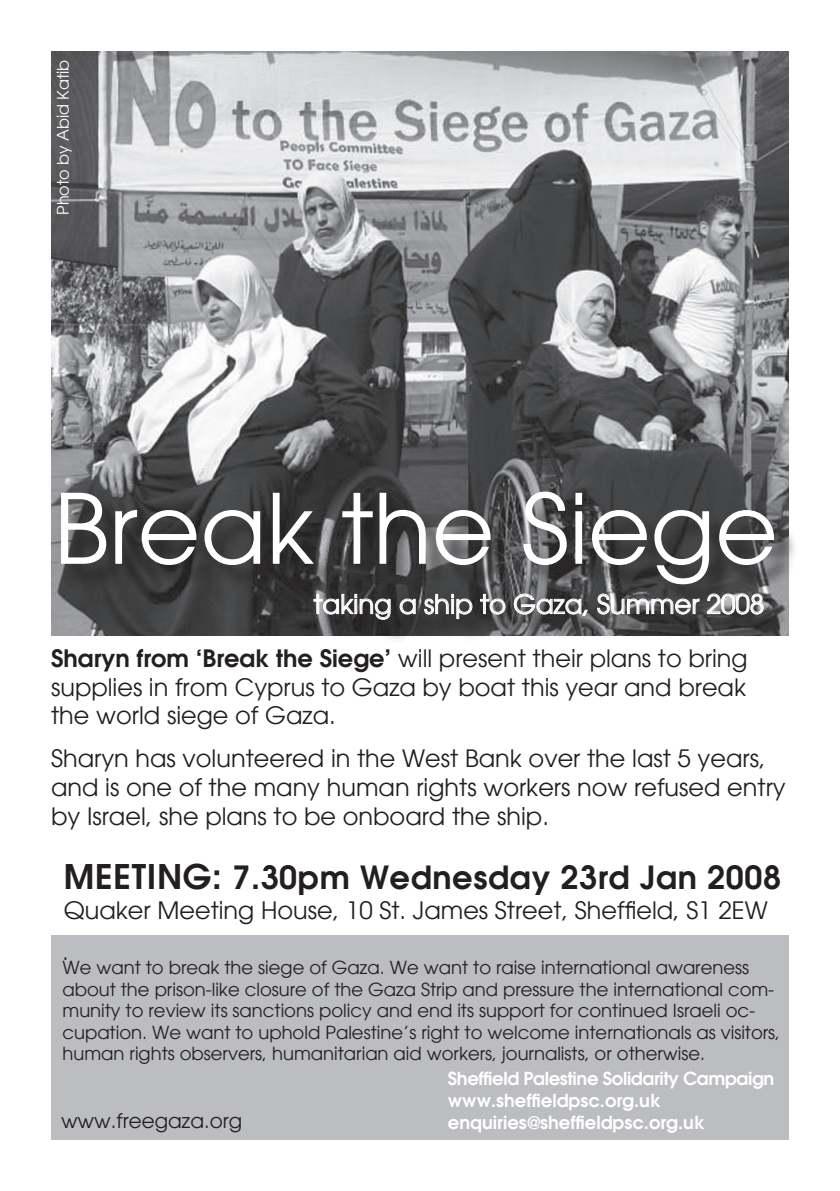
<style>
.page{position:relative;width:840px;height:1191px;background:#fff}
.page>*{position:absolute;margin:0;border:0;box-sizing:border-box;transform-origin:0 0}
.t1{font:96px "Avant Garde";color:#fff}
.t2{font:600 32px "Avant Garde";letter-spacing:.02em;color:#231f20}
.t3{font:26px "Avant Garde";color:#fff}
.t4{font:24px/28.8px "Avant Garde";color:#231f20}
.t5{font:22px "Avant Garde";color:#231f20}
.t6{font:20px "Avant Garde";color:#231f20}
.t7{font:18px/21.6px "Avant Garde";color:#231f20}
.t8{font:600 18px/22.2px "Avant Garde";color:#fff}
.t9{font:16px "Avant Garde";color:#fff}
.s1{font-weight:600}
.s2{font-size:34px}
</style>
<div class="page">
<div style="left:51px;top:935px;width:737px;height:205px;background:#bcbdc0"></div>
<img style="left:51px;top:51px;width:737px;height:584px">
<div style="left:62px;top:493px;width:737px;height:118px;background:#231f20;opacity:.75"></div>
<div style="left:316px;top:595px;width:473px;height:50px;background:#231f20;opacity:.76"></div>
<svg style="left:313px;top:593px;width:78px;height:27px;background:#6b6a6b"></svg>
<svg style="left:399px;top:598px;width:17px;height:16px"></svg>
<svg style="left:423px;top:593px;width:49px;height:26px"></svg>
<svg style="left:479px;top:593px;width:26px;height:22px"></svg>
<svg style="left:513px;top:593px;width:75px;height:23px;background:#767677"></svg>
<svg style="left:596px;top:593px;width:103px;height:26px;background:#717172"></svg>
<svg style="left:705px;top:593px;width:58px;height:22px"></svg>
<p class="t9" style="left:53px;top:215px;width:157px;rotate:-90deg">Photo by Abid Katib</p>
<h1 class="t1" style="left:54px;top:471px;width:725px">Break the Siege</h1>
<h3 class="t3" style="left:313px;top:588px;width:452px">taking a ship to Gaza, Summer 2008</h3>
<h3 class="t4" style="left:51px;top:644px;width:697px;text-align:justify"><span class="s1">Sharyn from ‘Break the Siege’</span> will present their plans to bring supplies in from Cyprus to Gaza by boat this year and break the world siege of Gaza.</h3>
<h3 class="t4" style="left:51px;top:744px;width:735px">Sharyn has volunteered in the West Bank over the last 5 years, and is one of the many human rights workers now refused entry by Israel, she plans to be onboard the ship.</h3>
<h2 class="t2" style="left:64px;top:856px;width:718px"><span class="s2">MEETING:</span> 7.30pm Wednesday 23rd Jan 2008</h2>
<h3 class="t4" style="left:64px;top:896px;width:705px">Quaker Meeting House, 10 St. James Street, Sheffield, S1 2EW</h3>
<p class="t5" style="left:62px;top:939px;width:8px">.</p>
<p class="t7" style="left:62px;top:956px;width:719px">We want to break the siege of Gaza. We want to raise international awareness about the prison-like closure of the Gaza Strip and pressure the international com&shy;munity to review its sanctions policy and end its support for continued Israeli oc&shy;cupation. We want to uphold Palestine’s right to welcome internationals as visitors, human rights observers, humanitarian aid workers, journalists, or otherwise.</p>
<p class="t6" style="left:61px;top:1108px;width:183px">www.freegaza.org</p>
<p class="t8" style="left:447px;top:1067px;width:328px">Sheffield Palestine Solidarity Campaign www.sheffieldpsc.org.uk enquiries@sheffieldpsc.org.uk</p>
</div>
